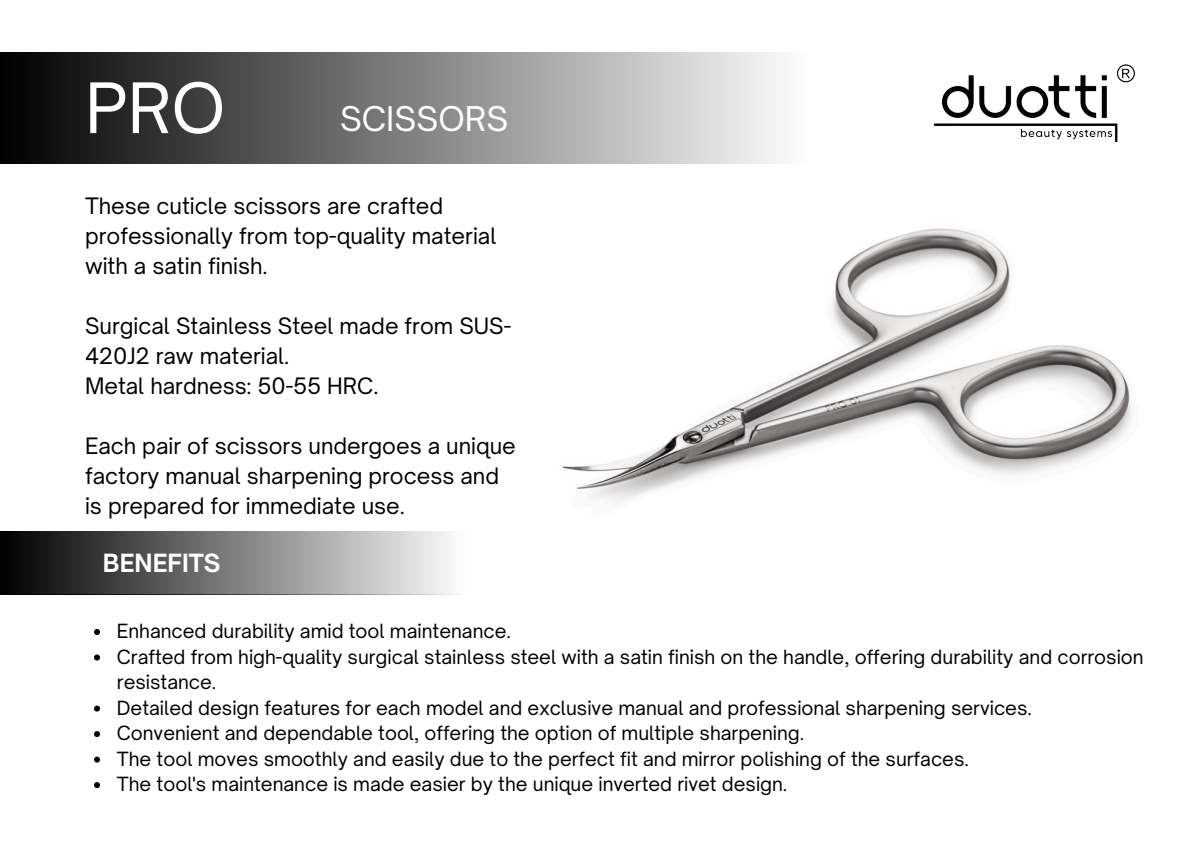
<style>
.page{position:relative;width:1191px;height:851px;background:#fff}
.page>*{position:absolute;margin:0;border:0;box-sizing:border-box;transform-origin:0 0}
.t1{font:66.4px "Open Sauce One";color:#fff}
.t2{font:32.6px "Open Sauce One";color:#fff}
.t3{font:700 24px "Open Sauce One";color:#fff}
.t4{font:21.6px/30px "Open Sauce One";color:#000}
.t5{font:18.8px/25.6px "Open Sauce One";color:#000}
</style>
<div class="page">
<div style="left:0;top:53px;width:808px;height:110px;background:linear-gradient(to right,#000,#fdfdfd)"></div>
<div style="left:0;top:531px;width:465px;height:63px;background:linear-gradient(to right,#000,#fdfdfd)"></div>
<img style="left:562px;top:228px;width:570px;height:273px">
<svg style="left:94px;top:629px;width:6px;height:6px"></svg>
<svg style="left:94px;top:654px;width:6px;height:6px"></svg>
<svg style="left:94px;top:705px;width:6px;height:6px"></svg>
<svg style="left:94px;top:731px;width:6px;height:6px"></svg>
<svg style="left:94px;top:756px;width:6px;height:6px"></svg>
<svg style="left:94px;top:782px;width:6px;height:6px"></svg>
<img style="left:933px;top:64px;width:202px;height:78px">
<h4 class="t1" style="left:85px;top:67px;width:142px">PRO</h4>
<h4 class="t2" style="left:340px;top:98px;width:170px">SCISSORS</h4>
<p class="t4" style="left:85px;top:191px;width:413px">These cuticle scissors are crafted professionally from top-quality material with a satin finish.</p>
<h1 class="t4" style="left:85px;top:311px;width:428px">Surgical Stainless Steel made from SUS-<br>420J2 raw material.<br>Metal hardness: 50-55 HRC.</h1>
<h2 class="t4" style="left:85px;top:431px;width:432px">Each pair of scissors undergoes a unique factory manual sharpening process and is prepared for immediate use.</h2>
<p class="t3" style="left:103px;top:548px;width:119px">BENEFITS</p>
<h4 class="t5" style="left:117px;top:618px;width:396px">Enhanced durability amid tool maintenance.</h4>
<p class="t5" style="left:117px;top:643px;width:1028px">Crafted from high-quality surgical stainless steel with a satin finish on the handle, offering durability and corrosion resistance.</p>
<h3 class="t5" style="left:117px;top:694px;width:917px">Detailed design features for each model and exclusive manual and professional sharpening services.</h3>
<p class="t5" style="left:117px;top:720px;width:689px">Convenient and dependable tool, offering the option of multiple sharpening.</p>
<p class="t5" style="left:117px;top:745px;width:854px">The tool moves smoothly and easily due to the perfect fit and mirror polishing of the surfaces.</p>
<p class="t5" style="left:117px;top:771px;width:672px">The tool's maintenance is made easier by the unique inverted rivet design.</p>
</div>
